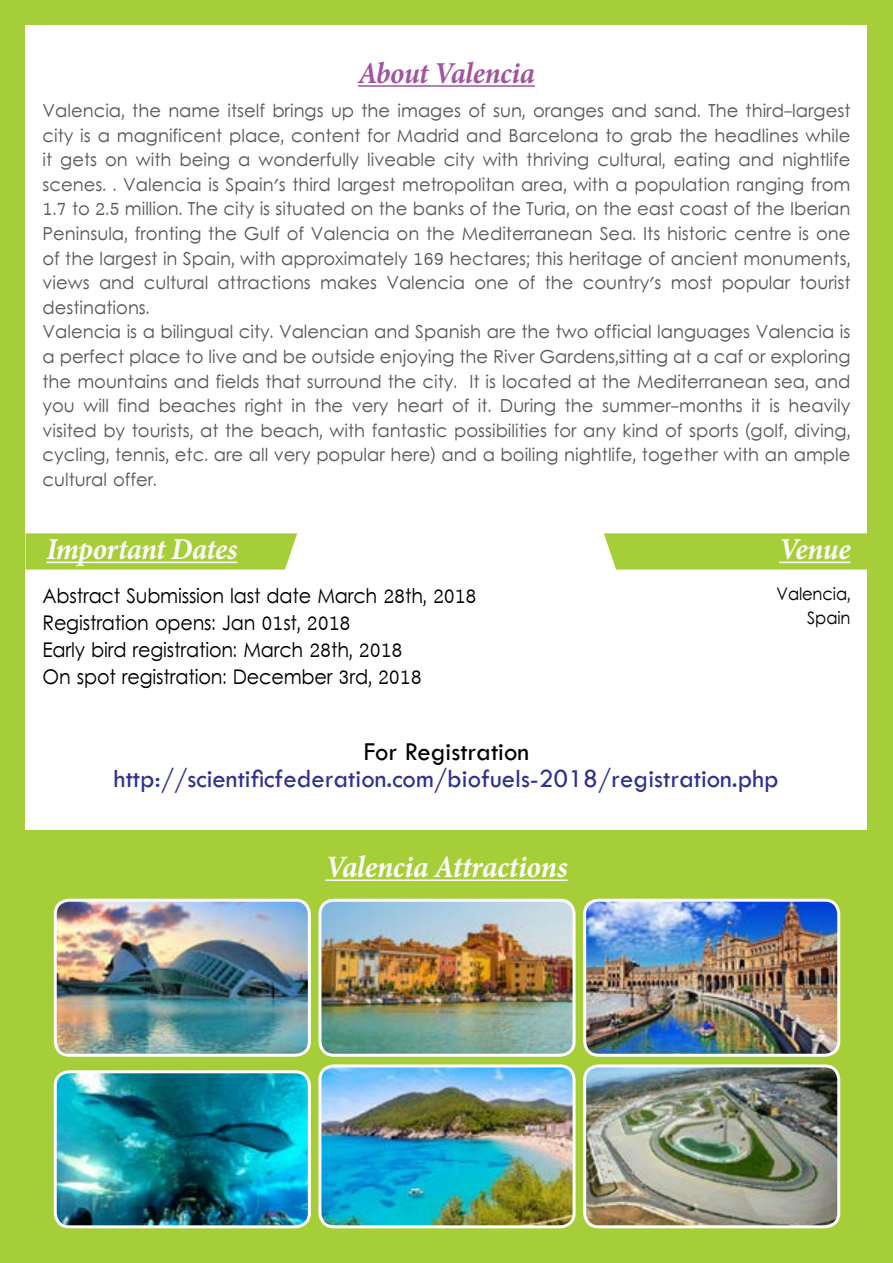
<style>
.page{position:relative;width:893px;height:1263px;background:#a6ce39}
.page>*{position:absolute;margin:0;border:0;box-sizing:border-box;transform-origin:0 0}
.t1{font:italic 700 31.05px "Minion Pro";letter-spacing:-.01em;color:#fff;scale:.95 1}
.t2{font:italic 700 30.45px "Minion Pro";letter-spacing:-.015em;color:#fff;scale:.95 1}
.t3{font:italic 700 30.45px "Minion Pro";letter-spacing:-.015em;color:#a154a1;scale:.95 1}
.t4{font:26.7px "Tw Cen";color:#2e3092}
.t5{font:26.7px "Tw Cen";color:#000}
.t6{font:20.25px/27px "Levenim";letter-spacing:-.01em;color:#000;scale:.95 1}
.t7{font:18px/24.6px "Levenim";color:#58595b;text-align:right}
.t8{font:17.25px/24px "Levenim";letter-spacing:-.01em;color:#000;text-align:right;scale:.95 1}
</style>
<div class="page">
<div style="left:26px;top:26px;width:841px;height:1211px;background:#fff"></div>
<svg style="left:26px;top:533px;width:271px;height:37px;background:#aad043"></svg>
<svg style="left:604px;top:533px;width:263px;height:37px;background:#aad042"></svg>
<hr style="left:358px;top:85px;width:177px;height:2px;background:#a154a1">
<hr style="left:46px;top:562px;width:191px;height:1px;background:#fff">
<hr style="left:779px;top:562px;width:71px;height:1px;background:#fff">
<div style="left:26px;top:830px;width:867px;height:420px;background:#a6ce39"></div>
<hr style="left:325px;top:879px;width:243px;height:2px;background:#fff">
<img style="left:55px;top:900px;width:253px;height:154px">
<div style="left:54px;top:899px;width:257px;height:158px;border:3px solid #fff;border-radius:14px"></div>
<img style="left:55px;top:1074px;width:253px;height:153px">
<div style="left:54px;top:1070px;width:257px;height:158px;border:3px solid #fff;border-radius:14px"></div>
<img style="left:322px;top:900px;width:250px;height:153px">
<div style="left:318px;top:899px;width:258px;height:158px;border:3px solid #fff;border-radius:14px"></div>
<img style="left:322px;top:1068px;width:250px;height:159px">
<div style="left:318px;top:1064px;width:258px;height:164px;border:3px solid #fff;border-radius:14px"></div>
<img style="left:586px;top:900px;width:253px;height:153px">
<div style="left:583px;top:899px;width:257px;height:158px;border:3px solid #fff;border-radius:14px"></div>
<img style="left:586px;top:1068px;width:253px;height:159px">
<div style="left:583px;top:1064px;width:257px;height:164px;border:3px solid #fff;border-radius:14px"></div>
<h2 class="t3" style="left:358px;top:52px;width:188px">About Valencia</h2>
<p class="t7" style="left:43px;top:99px;width:809px">Valencia, the name itself brings up the images of sun, oranges and sand. The third-largest city ais magnificent place, content for Madrid and Barcelona to grab the headlines while it gets on with being a wonderfully liveable city with thriving cultural, eating and nightlife scenes .. Valencia is Spain s' third largest metropolitan area, with a population ranging from 1.7 to 2.5 million. The city is situated on the banks of the Turia, on the east coast of the Iberian Peninsula, fronting the Gulf of Valencia on the Mediterranean Sea. Its historic centre is one of the largest in Spain, with approximately 169 hectares; this heritage of ancient monuments, tourist</p>
<p class="t7" style="left:43px;top:272px;width:49px">views</p>
<p class="t7" style="left:43px;top:296px;width:109px">destinations.</p>
<p class="t7" style="left:43px;top:321px;width:809px">Valencia ais bilingual city. Valencian and Spanish are the two official languages Valencia is</p>
<p class="t7" style="left:43px;top:346px;width:809px">a perfect place to live and be outside enjoying the River Gardens,sitting at a caf or exploring</p>
<p class="t7" style="left:469px;top:370px;width:382px">isIt located at the Mediterranean sea, and</p>
<p class="t7" style="left:218px;top:272px;width:95px">attractions</p>
<p class="t7" style="left:386px;top:272px;width:80px">Valencia</p>
<p class="t7" style="left:518px;top:272px;width:19px">of</p>
<p class="t7" style="left:99px;top:272px;width:37px">and</p>
<p class="t7" style="left:144px;top:272px;width:66px">cultural</p>
<p class="t7" style="left:320px;top:272px;width:58px">makes</p>
<p class="t7" style="left:545px;top:272px;width:30px">the</p>
<p class="t7" style="left:722px;top:272px;width:70px">popular</p>
<p class="t7" style="left:583px;top:272px;width:80px">country s'</p>
<p class="t7" style="left:671px;top:272px;width:43px">most</p>
<p class="t7" style="left:474px;top:272px;width:36px">one</p>
<p class="t7" style="left:43px;top:370px;width:416px">the mountains and fields that surround the city.</p>
<p class="t7" style="left:83px;top:395px;width:27px">will</p>
<p class="t7" style="left:118px;top:395px;width:34px">find</p>
<p class="t7" style="left:245px;top:395px;width:40px">right</p>
<p class="t7" style="left:291px;top:395px;width:16px">in</p>
<p class="t7" style="left:452px;top:395px;width:19px">of</p>
<p class="t7" style="left:478px;top:395px;width:15px">.i t</p>
<p class="t7" style="left:500px;top:395px;width:58px">During</p>
<p class="t7" style="left:751px;top:395px;width:11px">it</p>
<p class="t7" style="left:770px;top:395px;width:12px">is</p>
<p class="t7" style="left:789px;top:395px;width:63px">heavily</p>
<p class="t7" style="left:159px;top:395px;width:79px">beaches</p>
<p class="t7" style="left:315px;top:395px;width:30px">the</p>
<p class="t7" style="left:397px;top:395px;width:48px">heart</p>
<p class="t7" style="left:565px;top:395px;width:30px">the</p>
<p class="t7" style="left:602px;top:395px;width:142px">summer-months</p>
<p class="t7" style="left:43px;top:395px;width:809px;text-align:left">you<br>visited by tourists, at the beach, with fantastic possibilities for any kind of sports (golf, diving, cycling, tennis, etc. are all very popular here) and a boiling nightlife, together with an ample cultural offer.</p>
<p class="t7" style="left:352px;top:395px;width:38px">very</p>
<h2 class="t2" style="left:46px;top:528px;width:203px">Important Dates</h2>
<h2 class="t2" style="left:779px;top:528px;width:77px">Venue</h2>
<p class="t6" style="left:43px;top:583px;width:458px">Abstract Submission last date March 28th, 2018<br>Registration opens: Jan 01st, 2018<br>Early bird registration: March 28th, 2018<br>On spot registration: December 3rd, 2018</p>
<p class="t8" style="left:777px;top:583px;width:79px">Valencia,<br>Spain</p>
<h3 class="t5" style="left:364px;top:736px;width:167px">For Registration</h3>
<h3 class="t4" style="left:114px;top:763px;width:667px">http://scientificfederation.com/biofuels-2018/registration.php</h3>
<h1 class="t1" style="left:325px;top:845px;width:256px">Valencia Attractions</h1>
</div>
